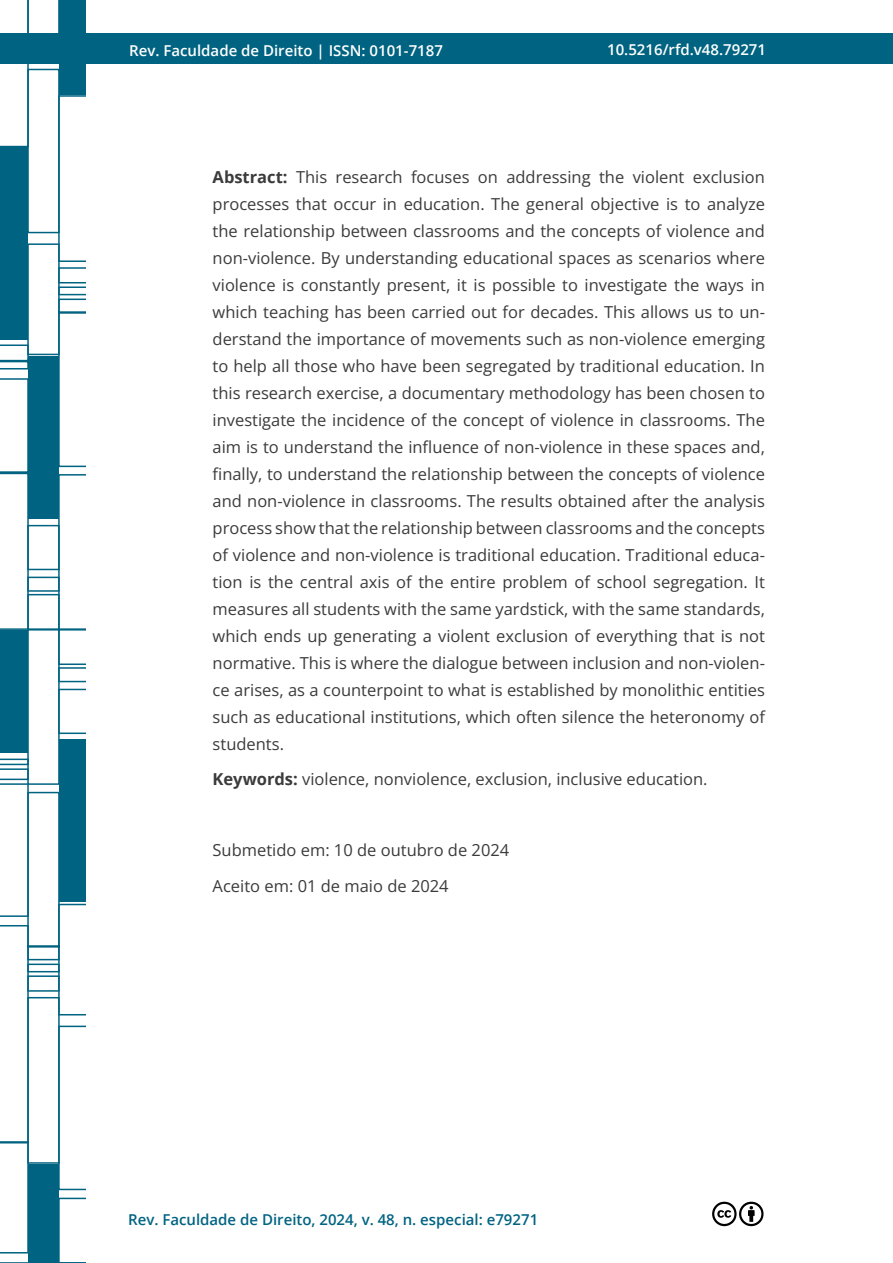
<style>
.page{position:relative;width:893px;height:1263px;background:#fff}
.page>*{position:absolute;margin:0;border:0;box-sizing:border-box;transform-origin:0 0}
.t1{font:16.5px/27px "Open Sans";color:#3c3b3b;text-align:justify}
.t2{font:600 15px "Open Sans";color:#fff}
.t3{font:600 15px "Open Sans";color:#006382}
.s1{font-weight:700}
</style>
<div class="page">
<div style="left:0;top:33px;width:893px;height:31px;background:#006381"></div>
<svg style="left:0;top:0;width:85px;height:1263px"></svg>
<svg style="left:712px;top:1201px;width:52px;height:26px"></svg>
<p class="t2" style="left:129px;top:40px;width:315px">Rev. Faculdade de Direito | ISSN: 0101-7187</p>
<p class="t2" style="left:607px;top:39px;width:160px">10.5216/rfd.v48.79271</p>
<p class="t1" style="left:213px;top:163px;width:554px"><span class="s1">Abstract:</span> This research focuses on addressing the violent exclusion processes that occur in education. The general objective is to analyze the relationship between classrooms and the concepts of violence and non-violence. By understanding educational spaces as scenarios where violence is constantly present, it is possible to investigate the ways in which teaching has been carried out for decades. This allows us to un&shy;derstand the importance of movements such as non-violence emerging to help all those who have been segregated by traditional education. In this research exercise, a documentary methodology has been chosen to investigate the incidence of the concept of violence in classrooms. The aim is to understand the influence of non-violence in these spaces and, finally, to understand the relationship between the concepts of violence and non-violence in classrooms. The results obtained after the analysis process show that the relationship between classrooms and the concepts of violence and non-violence is traditional education. Traditional educa&shy;tion is the central axis of the entire problem of school segregation. It measures all students with the same yardstick, with the same standards, which ends up generating a violent exclusion of everything that is not normative. This is where the dialogue between inclusion and non-violen&shy;ce arises, as a counterpoint to what is established by monolithic entities such as educational institutions, which often silence the heteronomy of students.</p>
<p class="t1" style="left:213px;top:765px;width:496px"><span class="s1">Keywords:</span> violence, nonviolence, exclusion, inclusive education.</p>
<p class="t1" style="left:213px;top:832px;width:298px;line-height:35.5px">Submetido em: 10 de outubro de 2024<br>Aceito em: 01 de maio de 2024</p>
<p class="t3" style="left:128px;top:1209px;width:412px">Rev. Faculdade de Direito, 2024, v. 48, n. especial: e79271</p>
</div>
